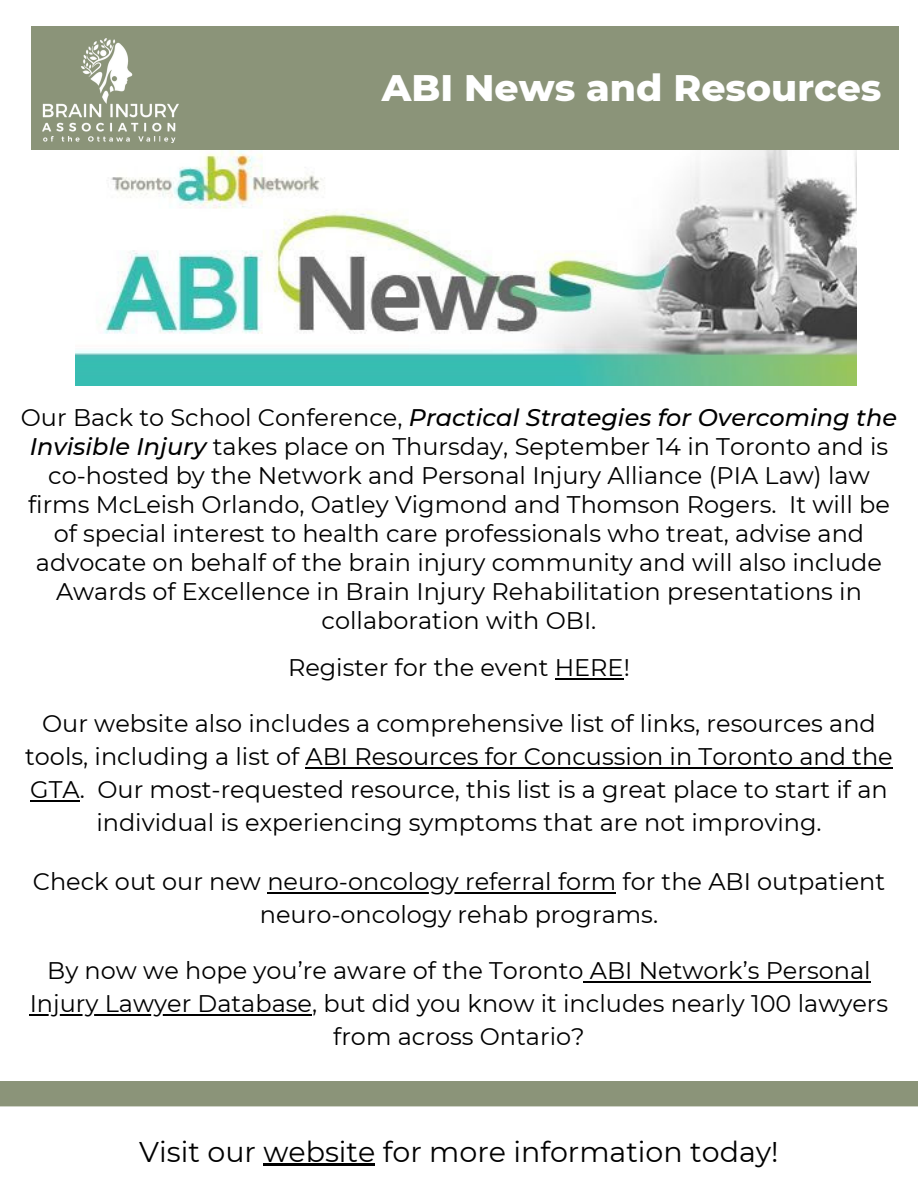
<style>
.page{position:relative;width:918px;height:1188px;background:#fff}
.page>*{position:absolute;margin:0;border:0;box-sizing:border-box;transform-origin:0 0}
.t1{font:800 37.65px "Montserrat";color:#fff}
.t2{font:28.5px "Montserrat";color:#000}
.t3{font:24px/29px "Montserrat";color:#000;text-align:center}
.s1{font-weight:500;font-style:italic}
</style>
<div class="page">
<div style="left:31px;top:27px;width:868px;height:123px;background:#8b9479"></div>
<img style="left:42px;top:39px;width:136px;height:103px">
<img style="left:76px;top:150px;width:780px;height:235px">
<div style="left:0;top:1081px;width:918px;height:25px;background:#8b9479"></div>
<hr style="left:555px;top:678px;width:69px;height:2px;background:#000">
<hr style="left:306px;top:767px;width:587px;height:2px;background:#000">
<hr style="left:30px;top:800px;width:50px;height:2px;background:#000">
<hr style="left:267px;top:892px;width:349px;height:2px;background:#000">
<hr style="left:584px;top:981px;width:287px;height:2px;background:#000">
<hr style="left:30px;top:1014px;width:282px;height:2px;background:#000">
<hr style="left:263px;top:1164px;width:112px;height:2px;background:#000">
<p class="t1" style="left:382px;top:64px;width:501px">ABI News and Resources</p>
<p class="t3" style="left:21px;top:403px;width:878px">Our Back to School Conference, <span class="s1">Practical Strategies for Overcoming the Invisible Injury</span> takes place on Thursday, September 14 in Toronto and is co-hosted by the Network and Personal Injury Alliance (PIA Law) law firms McLeish Orlando, Oatley Vigmond and Thomson Rogers. It will be of special interest to health care professionals who treat, advise and advocate on behalf of the brain injury community and will also include Awards of Excellence in Brain Injury Rehabilitation presentations in collaboration with OBI.</p>
<p class="t3" style="left:288px;top:653px;width:343px">Register for the event HERE!</p>
<p class="t3" style="left:25px;top:706px;width:869px;line-height:33px">Our website also includes a comprehensive list of links, resources and tools, including a list of ABI Resources for Concussion in Toronto and the GTA. Our most-requested resource, this list is a great place to start if an individual is experiencing symptoms that are not improving.</p>
<p class="t3" style="left:33px;top:865px;width:854px;line-height:33px">Check out our new neuro-oncology referral form for the ABI outpatient neuro-oncology rehab programs.</p>
<p class="t3" style="left:30px;top:954px;width:860px;line-height:33px">By now we hope you’re aware of the Toronto ABI Network’s Personal<br>Injury Lawyer Database, but did you know it includes nearly 100 lawyers from across Ontario?</p>
<p class="t2" style="left:139px;top:1134px;width:641px">Visit our website for more information today!</p>
</div>
